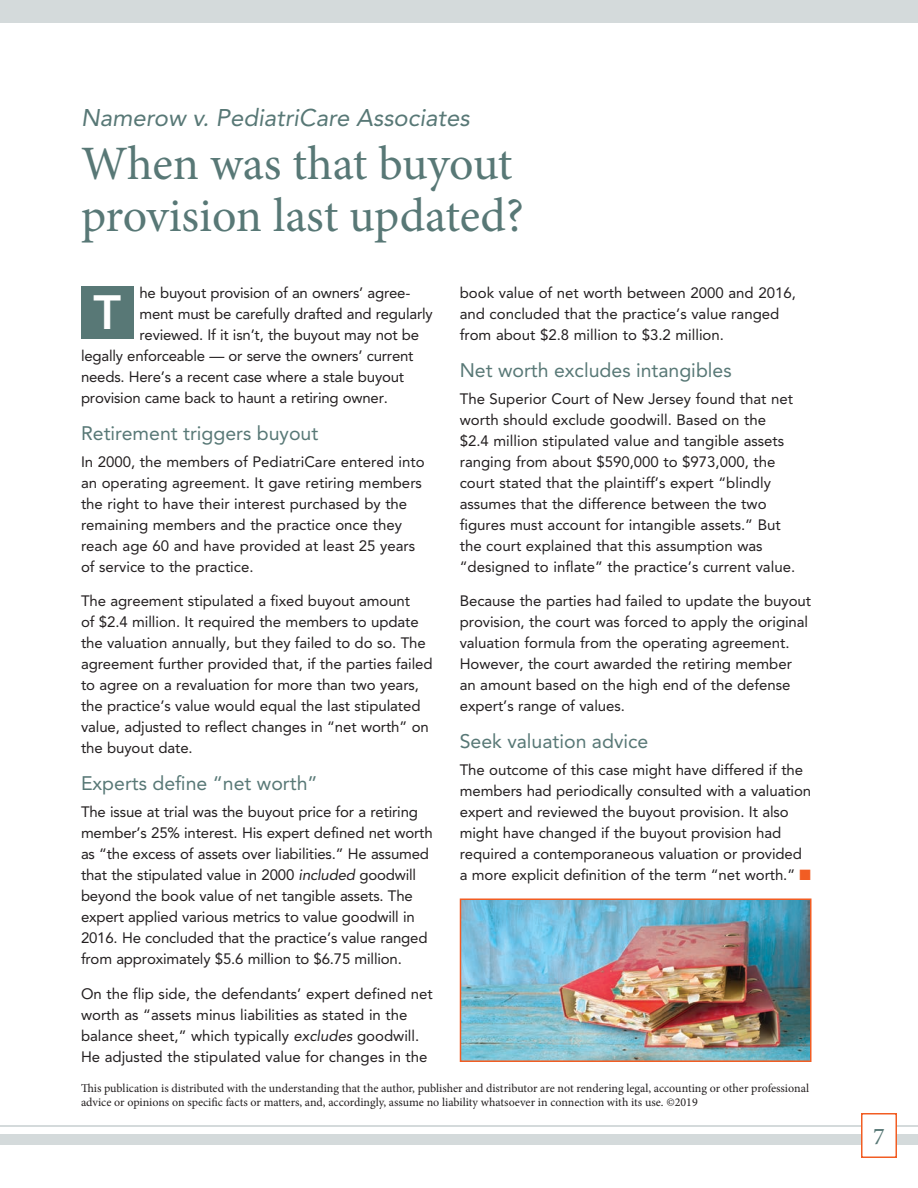
<style>
.page{position:relative;width:918px;height:1188px;background:#fff}
.page>*{position:absolute;margin:0;border:0;box-sizing:border-box;transform-origin:0 0}
.t1{font:48px/52.5px "Minion Pro";letter-spacing:-.005em;color:#587876}
.t2{font:800 48px "Avenir";color:#fff}
.t3{font:italic 24px "Avenir LT Std";color:#587876}
.t4{font:500 24px "Minion Pro";color:#587876}
.t5{font:19.5px "Avenir LT Std";color:#587876}
.t6{font:15px/21px "Avenir LT Std";letter-spacing:-.005em;color:#231f20}
.t7{font:12px/14.4px "Minion Pro";letter-spacing:-.005em;color:#231f20}
.s1{font-style:italic}
.s2{color:#f25d23}
</style>
<div class="page">
<div style="left:0;top:1134px;width:918px;height:10px;background:#d4dadb"></div>
<div style="left:0;top:0;width:918px;height:22px;background:#d4dadb"></div>
<hr style="left:0;top:1125px;width:918px;height:1px;background:#d4dadb">
<div style="left:862px;top:1114px;width:34px;height:43px;background:#fff"></div>
<div style="left:861px;top:1113px;width:36px;height:45px;border:2px solid #f25d23"></div>
<div style="left:81px;top:286px;width:53px;height:53px;background:#587876"></div>
<img style="left:463px;top:901px;width:346px;height:158px">
<div style="left:460px;top:898px;width:352px;height:164px;border:2px solid #f25d23"></div>
<h2 class="t3" style="left:81px;top:104px;width:390px">Namerow v. PediatriCare Associates</h2>
<h1 class="t1" style="left:81px;top:137px;width:444px">When was that buyout provision last updated?</h1>
<p class="t6" style="left:140px;top:282px;width:272px">he buyout provision of an owners’ agree-</p>
<p class="t6" style="left:140px;top:303px;width:295px">ment must be carefully drafted and regularly</p>
<p class="t6" style="left:140px;top:324px;width:281px">reviewed. If it isn’t, the buyout may not be</p>
<p class="t6" style="left:81px;top:345px;width:334px">legally enforceable — or serve the owners’ current</p>
<p class="t6" style="left:81px;top:366px;width:325px">needs. Here’s a recent case where a stale buyout</p>
<p class="t6" style="left:81px;top:387px;width:309px">provision came back to haunt a retiring owner.</p>
<h3 class="t5" style="left:81px;top:422px;width:239px">Retirement triggers buyout</h3>
<p class="t6" style="left:81px;top:451px;width:345px">In 2000, the members of PediatriCare entered into an operating agreement. It gave retiring members the right to have their interest purchased by the remaining members and the practice once they reach age 60 and have provided at least 25 years of service to the practice.</p>
<p class="t6" style="left:81px;top:591px;width:353px">The agreement stipulated a fixed buyout amount<br>of $2.4 million. It required the members to update the valuation annually, but they failed to do so. The agreement further provided that, if the parties failed to agree on a revaluation for more than two years, the practice’s value would equal the last stipulated value, adjusted to reflect changes in “net worth” on the buyout date.</p>
<h3 class="t5" style="left:81px;top:772px;width:238px">Experts define “net worth”</h3>
<p class="t6" style="left:81px;top:802px;width:353px">The issue at trial was the buyout price for a retiring member’s 25% interest. His expert defined net worth as “the excess of assets over liabilities.” He assumed that the stipulated value in 2000 <span class="s1">included</span> goodwill beyond the book value of net tangible assets. The expert applied various metrics to value goodwill in 2016. He concluded that the practice’s value ranged from approximately $5.6 million to $6.75 million.</p>
<p class="t6" style="left:81px;top:983px;width:353px">On the flip side, the defendants’ expert defined net worth as “assets minus liabilities as stated in the balance sheet,” which typically <span class="s1">excludes</span> goodwill.<br>He adjusted the stipulated value for changes in the</p>
<h1 class="t2" style="left:93px;top:275px;width:29px">T</h1>
<p class="t6" style="left:460px;top:282px;width:338px">book value of net worth between 2000 and 2016, and concluded that the practice’s value ranged from about $2.8 million to $3.2 million.</p>
<h3 class="t5" style="left:460px;top:359px;width:274px">Net worth excludes intangibles</h3>
<p class="t6" style="left:460px;top:388px;width:337px">The Superior Court of New Jersey found that net worth should exclude goodwill. Based on the $2.4 million stipulated value and tangible assets ranging from about $590,000 to $973,000, the court stated that the plaintiff’s expert “blindly assumes that the difference between the two figures must account for intangible assets.” But the court explained that this assumption was “designed to inflate” the practice’s current value.</p>
<p class="t6" style="left:460px;top:591px;width:353px">Because the parties had failed to update the buyout provision, the court was forced to apply the original valuation formula from the operating agreement.<br>However, the court awarded the retiring member an amount based on the high end of the defense expert’s range of values.</p>
<h3 class="t5" style="left:460px;top:730px;width:190px">Seek valuation advice</h3>
<p class="t6" style="left:460px;top:760px;width:353px">The outcome of this case might have differed if the members had periodically consulted with a valuation expert and reviewed the buyout provision. It also might have changed if the buyout provision had required a contemporaneous valuation or provided a more explicit definition of the term “net worth.” <span class="s2">■</span></p>
<p class="t7" style="left:81px;top:1081px;width:730px">This publication is distributed with the understanding that the author, publisher and distributor are not rendering legal, accounting or other professional advice or opinions on specific facts or matters, and, accordingly, assume no liability whatsoever in connection with its use. ©2019</p>
<h2 class="t4" style="left:873px;top:1120px;width:13px">7</h2>
</div>
